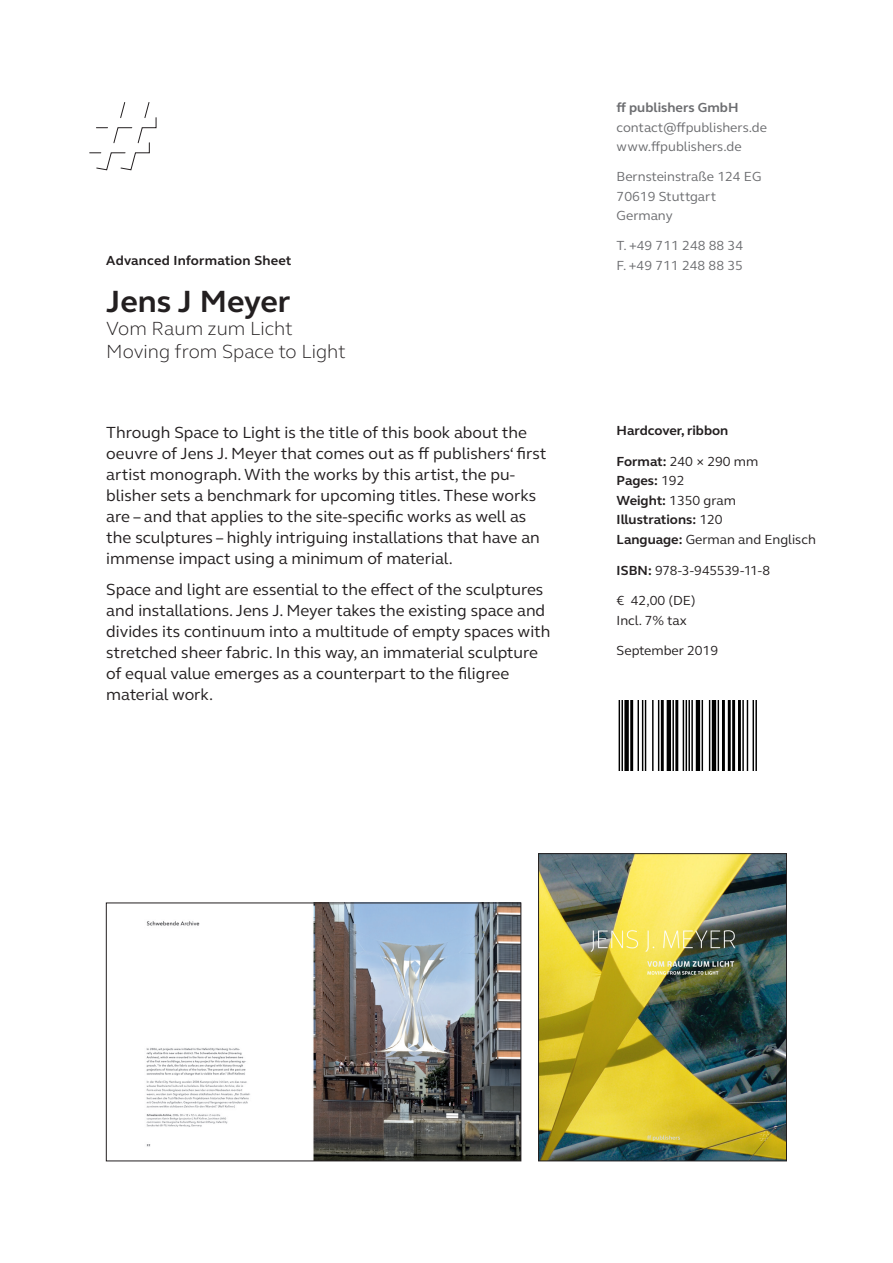
<style>
.page{position:relative;width:893px;height:1263px;background:#fff}
.page>*{position:absolute;margin:0;border:0;box-sizing:border-box;transform-origin:0 0}
.t1{font:700 31.5px "FS Elliot";color:#231f20}
.t2{font:300 19.5px/23.4px "FS Elliot";color:#231f20}
.t3{font:16.5px/21px "FS Elliot";color:#231f20}
.t4{font:700 13.5px/19.5px "FS Elliot";color:#231f20}
.t5{font:13.5px/19.5px "FS Elliot";color:#6c6d70}
.t6{font:13.5px/19.5px "FS Elliot";color:#231f20}
.t7{font:13.5px "FS Elliot";letter-spacing:-.025em;color:#231f20}
.t8{font:700 13.5px "FS Elliot";color:#6c6d70}
.s1{font-weight:400}
.s2{font-weight:700}
</style>
<div class="page">
<svg style="left:89px;top:102px;width:68px;height:69px"></svg>
<img style="left:540px;top:855px;width:245px;height:304px">
<div style="left:538px;top:853px;width:249px;height:308px;border:1px solid #231f20"></div>
<img style="left:146px;top:905px;width:373px;height:254px">
<div style="left:106px;top:903px;width:415px;height:258px;border:1px solid #231f20"></div>
<hr style="left:619px;top:700px;width:1px;height:71px;background:#000">
<hr style="left:621px;top:700px;width:2px;height:71px;background:#000">
<div style="left:624px;top:700px;width:5px;height:71px;background:#000"></div>
<hr style="left:630px;top:700px;width:3px;height:71px;background:#000">
<hr style="left:637px;top:700px;width:2px;height:71px;background:#000">
<hr style="left:642px;top:700px;width:1px;height:71px;background:#000">
<hr style="left:645px;top:700px;width:1px;height:71px;background:#000">
<hr style="left:652px;top:700px;width:1px;height:71px;background:#000">
<hr style="left:658px;top:700px;width:1px;height:71px;background:#000">
<hr style="left:661px;top:700px;width:3px;height:71px;background:#000">
<hr style="left:667px;top:700px;width:4px;height:71px;background:#000">
<hr style="left:672px;top:700px;width:2px;height:71px;background:#000">
<hr style="left:675px;top:700px;width:3px;height:71px;background:#000">
<hr style="left:683px;top:700px;width:1px;height:71px;background:#000">
<hr style="left:686px;top:700px;width:1px;height:71px;background:#000">
<hr style="left:688px;top:700px;width:2px;height:71px;background:#000">
<hr style="left:691px;top:700px;width:2px;height:71px;background:#000">
<hr style="left:696px;top:700px;width:4px;height:71px;background:#000">
<hr style="left:702px;top:700px;width:1px;height:71px;background:#000">
<hr style="left:709px;top:700px;width:1px;height:71px;background:#000">
<hr style="left:712px;top:700px;width:4px;height:71px;background:#000">
<hr style="left:718px;top:700px;width:1px;height:71px;background:#000">
<hr style="left:722px;top:700px;width:3px;height:71px;background:#000">
<hr style="left:728px;top:700px;width:3px;height:71px;background:#000">
<hr style="left:732px;top:700px;width:3px;height:71px;background:#000">
<hr style="left:738px;top:700px;width:3px;height:71px;background:#000">
<hr style="left:742px;top:700px;width:2px;height:71px;background:#000">
<hr style="left:747px;top:700px;width:1px;height:71px;background:#000">
<hr style="left:753px;top:700px;width:1px;height:71px;background:#000">
<hr style="left:755px;top:700px;width:2px;height:71px;background:#000">
<p class="t4" style="left:106px;top:251px;width:187px">Advanced Information Sheet</p>
<h1 class="t1" style="left:106px;top:280px;width:186px">Jens J Meyer</h1>
<p class="t2" style="left:106px;top:316px;width:241px">Vom Raum zum Licht<br>Moving from Space to Light</p>
<p class="t3" style="left:106px;top:421px;width:441px">Through Space to Light is the title of this book about the oeuvre of Jens J. Meyer that comes out as ff publishers‘ first artist monograph. With the works by this artist, the pu&shy;blisher sets a benchmark for upcoming titles. These works are – and that applies to the site-specific works as well as the sculptures – highly intriguing installations that have an immense impact using a minimum of material.</p>
<p class="t3" style="left:106px;top:579px;width:446px">Space and light are essential to the effect of the sculptures and installations. Jens J. Meyer takes the existing space and divides its continuum into a multitude of empty spaces with stretched sheer fabric. In this way, an immaterial sculpture of equal value emerges as a counterpart to the filigree material work.</p>
<p class="t8" style="left:617px;top:99px;width:123px">ff publishers GmbH</p>
<p class="t5" style="left:617px;top:117px;width:152px">contact@ffpublishers.de www.ffpublishers.de</p>
<p class="t5" style="left:617px;top:167px;width:146px">Bernsteinstraße 124 EG<br>70619 Stuttgart<br>Germany</p>
<p class="t5" style="left:617px;top:236px;width:128px">T. +49 711 248 88 34<br>F. +49 711 248 88 35</p>
<p class="t4" style="left:617px;top:421px;width:113px">Hardcover, ribbon</p>
<p class="t4" style="left:617px;top:451px;width:201px">Format: <span class="s1">240 × 290 mm<br></span>Pages: <span class="s1">192<br></span>Weight: <span class="s1">1350 gram<br></span>Illustrations: <span class="s1">120<br></span>Language: <span class="s1">German and Englisch</span></p>
<p class="t7" style="left:617px;top:561px;width:155px"><span class="s2">ISBN:</span> 978-3-945539-11-8</p>
<p class="t6" style="left:617px;top:591px;width:81px">€ 42,00 (DE)<br>Incl. 7% tax</p>
<p class="t6" style="left:617px;top:640px;width:103px">September 2019</p>
</div>
